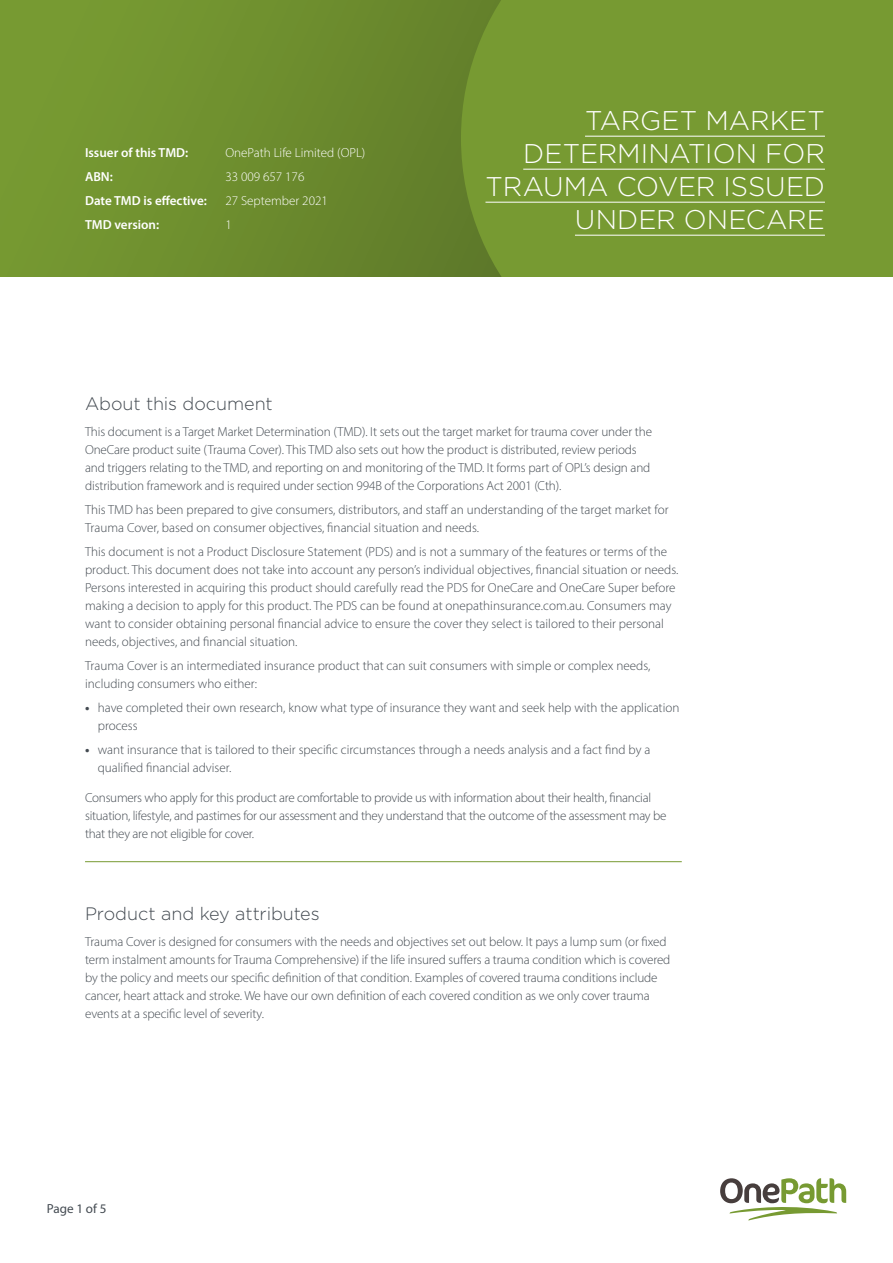
<style>
.page{position:relative;width:893px;height:1263px;background:#fff}
.page>*{position:absolute;margin:0;border:0;box-sizing:border-box;transform-origin:0 0}
.t1{font:300 27px/33px "Gotham";color:#fff;text-align:right}
.t2{font:300 18px "Gotham";letter-spacing:-.005em;color:#434a51}
.t3{font:300 13.2px/18px "Myriad Pro";letter-spacing:-.005em;color:#434a51}
.t4{font:600 13.2px "Myriad Pro";color:#fff}
.t5{font:300 13.2px "Myriad Pro";color:#fff}
.t6{font:13.2px "Myriad Pro";color:#434a51}
.s1{font-weight:700}
</style>
<div class="page">
<svg style="left:0;top:0;width:461px;height:276px;background:#6d8e2e"></svg>
<div style="left:461px;top:0;width:432px;height:276px;background:#779a32"></div>
<svg style="left:720px;top:1178px;width:126px;height:42px"></svg>
<hr style="left:85px;top:861px;width:597px;height:1px;background:#779a32">
<hr style="left:585px;top:136px;width:240px;height:1px;background:#fff">
<hr style="left:523px;top:169px;width:302px;height:1px;background:#fff">
<hr style="left:485px;top:202px;width:340px;height:1px;background:#fff">
<hr style="left:575px;top:235px;width:250px;height:1px;background:#fff">
<p class="t4" style="left:85px;top:144px;width:105px">Issuer of this TMD:</p>
<p class="t5" style="left:225px;top:145px;width:142px">OnePath Life Limited (OPL)</p>
<p class="t4" style="left:85px;top:168px;width:29px">ABN:</p>
<p class="t5" style="left:225px;top:169px;width:81px">33 009 657 176</p>
<p class="t4" style="left:85px;top:192px;width:123px">Date TMD is effective:</p>
<p class="t5" style="left:225px;top:193px;width:104px">27 September 2021</p>
<p class="t4" style="left:85px;top:216px;width:76px">TMD version:</p>
<p class="t5" style="left:225px;top:217px;width:8px">1</p>
<h1 class="t1" style="left:485px;top:103px;width:341px">TARGET MARKET<br>DETERMINATION FOR<br>TRAUMA COVER ISSUED<br>UNDER ONECARE</h1>
<h2 class="t2" style="left:85px;top:392px;width:189px">About this document</h2>
<p class="t3" style="left:85px;top:423px;width:568px">This document is a Target Market Determination (TMD). It sets out the target market for trauma cover under the OneCare product suite (Trauma Cover). This TMD also sets out how the product is distributed, review periods and triggers relating to the TMD, and reporting on and monitoring of the TMD. It forms part of OPL’s design and distribution framework and is required under section 994B of the Corporations Act 2001 (Cth).</p>
<p class="t3" style="left:85px;top:501px;width:585px">This TMD has been prepared to give consumers, distributors, and staff an understanding of the target market for<br>Trauma Cover, based on consumer objectives, financial situation and needs.</p>
<p class="t3" style="left:85px;top:543px;width:595px">This document is not a Product Disclosure Statement (PDS) and is not a summary of the features or terms of the product. This document does not take into account any person’s individual objectives, financial situation or needs.<br>Persons interested in acquiring this product should carefully read the PDS for OneCare and OneCare Super before making a decision to apply for this product. The PDS can be found at onepathinsurance.com.au. Consumers may want to consider obtaining personal financial advice to ensure the cover they select is tailored to their personal needs, objectives, and financial situation.</p>
<p class="t3" style="left:85px;top:657px;width:567px">Trauma Cover is an intermediated insurance product that can suit consumers with simple or complex needs, including consumers who either:</p>
<p class="t3" style="left:98px;top:699px;width:583px;text-indent:-13px"><span class="s1">•</span> have completed their own research, know what type of insurance they want and seek help with the application process</p>
<p class="t3" style="left:98px;top:741px;width:554px;text-indent:-13px"><span class="s1">•</span> want insurance that is tailored to their specific circumstances through a needs analysis and a fact find by a qualified financial adviser.</p>
<p class="t3" style="left:85px;top:788px;width:583px">Consumers who apply for this product are comfortable to provide us with information about their health, financial situation, lifestyle, and pastimes for our assessment and they understand that the outcome of the assessment may be that they are not eligible for cover.</p>
<h2 class="t2" style="left:85px;top:902px;width:236px">Product and key attributes</h2>
<p class="t3" style="left:85px;top:933px;width:587px">Trauma Cover is designed for consumers with the needs and objectives set out below. It pays a lump sum (or fixed term instalment amounts for Trauma Comprehensive) if the life insured suffers a trauma condition which is covered by the policy and meets our specific definition of that condition. Examples of covered trauma conditions include cancer, heart attack and stroke. We have our own definition of each covered condition as we only cover trauma events at a specific level of severity.</p>
<p class="t6" style="left:47px;top:1201px;width:61px">Page 1 of 5</p>
</div>
